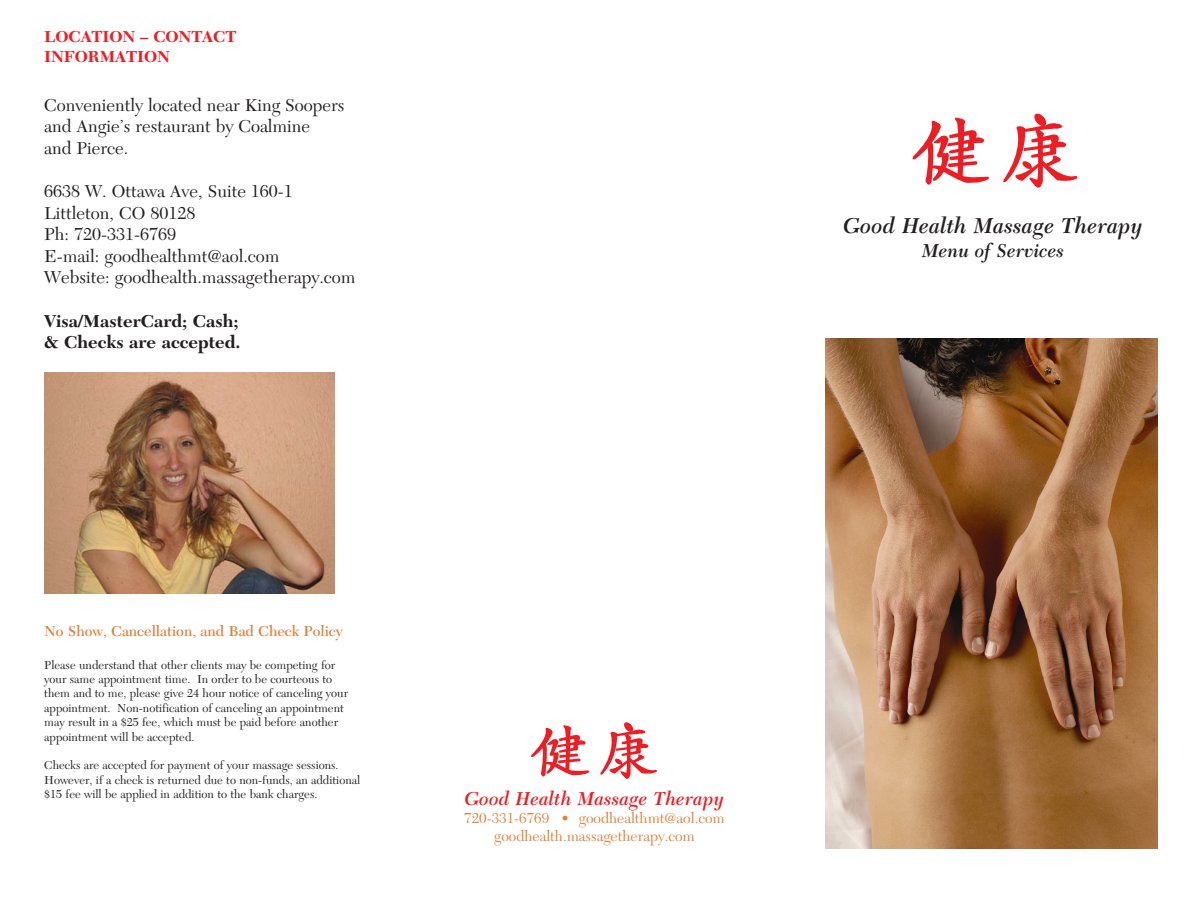
<style>
.page{position:relative;width:1188px;height:918px;background:#fff}
.page>*{position:absolute;margin:0;border:0;box-sizing:border-box;transform-origin:0 0}
.t1{font:italic 600 22.5px "New Caledonia";color:#231f20}
.t2{font:italic 600 19.5px "New Caledonia";color:#ee1d23}
.t3{font:italic 600 19.5px "New Caledonia";color:#231f20}
.t4{font:18px/21.6px "New Caledonia";color:#231f20}
.t5{font:700 18px "New Caledonia";color:#231f20}
.t6{font:700 16.5px/19.8px "New Caledonia";letter-spacing:-.005em;color:#ee1d23}
.t7{font:15px "New Caledonia";color:#df823d}
.t8{font:600 15px "New Caledonia";color:#df823d}
.t9{font:12px/14.4px "New Caledonia";color:#231f20}
</style>
<div class="page">
<img style="left:826px;top:338px;width:331px;height:510px">
<img style="left:44px;top:373px;width:291px;height:221px">
<svg style="left:912px;top:117px;width:78px;height:68px"></svg>
<svg style="left:1003px;top:113px;width:75px;height:75px"></svg>
<svg style="left:531px;top:725px;width:59px;height:52px"></svg>
<svg style="left:600px;top:722px;width:57px;height:57px"></svg>
<p class="t6" style="left:44px;top:27px;width:194px">LOCATION – CONTACT<br>INFORMATION</p>
<p class="t4" style="left:44px;top:94px;width:302px">Conveniently located near King Soopers and Angie’s restaurant by Coalmine<br>and Pierce.</p>
<p class="t4" style="left:44px;top:181px;width:250px">6638 W. Ottawa Ave, Suite 160-1</p>
<p class="t4" style="left:44px;top:202px;width:153px">Littleton, CO 80128</p>
<p class="t4" style="left:44px;top:224px;width:133px">Ph: 720-331-6769</p>
<p class="t4" style="left:44px;top:246px;width:237px">E-mail: goodhealthmt@aol.com</p>
<p class="t4" style="left:44px;top:267px;width:313px">Website: goodhealth.massagetherapy.com</p>
<p class="t5" style="left:44px;top:310px;width:196px">Visa/MasterCard; Cash;</p>
<p class="t5" style="left:44px;top:332px;width:198px">&amp; Checks are accepted.</p>
<p class="t8" style="left:44px;top:622px;width:300px">No Show, Cancellation, and Bad Check Policy</p>
<p class="t9" style="left:44px;top:658px;width:305px">Please understand that other clients may be competing for your same appointment time. In order to be courteous to them and to me, please give 24 hour notice of canceling your appointment. Non-notification of canceling an appointment may result in a $25 fee, which must be paid before another appointment will be accepted.</p>
<p class="t9" style="left:44px;top:759px;width:317px">Checks are accepted for payment of your massage sessions.<br>However, if a check is returned due to non-funds, an additional $15 fee will be applied in addition to the bank charges.</p>
<p class="t2" style="left:464px;top:787px;width:262px">Good Health Massage Therapy</p>
<p class="t7" style="left:464px;top:810px;width:262px">720-331-6769 • goodhealthmt@aol.com</p>
<p class="t7" style="left:494px;top:828px;width:202px">goodhealth.massagetherapy.com</p>
<p class="t1" style="left:843px;top:213px;width:302px">Good Health Massage Therapy</p>
<p class="t3" style="left:922px;top:239px;width:144px">Menu of Services</p>
</div>
